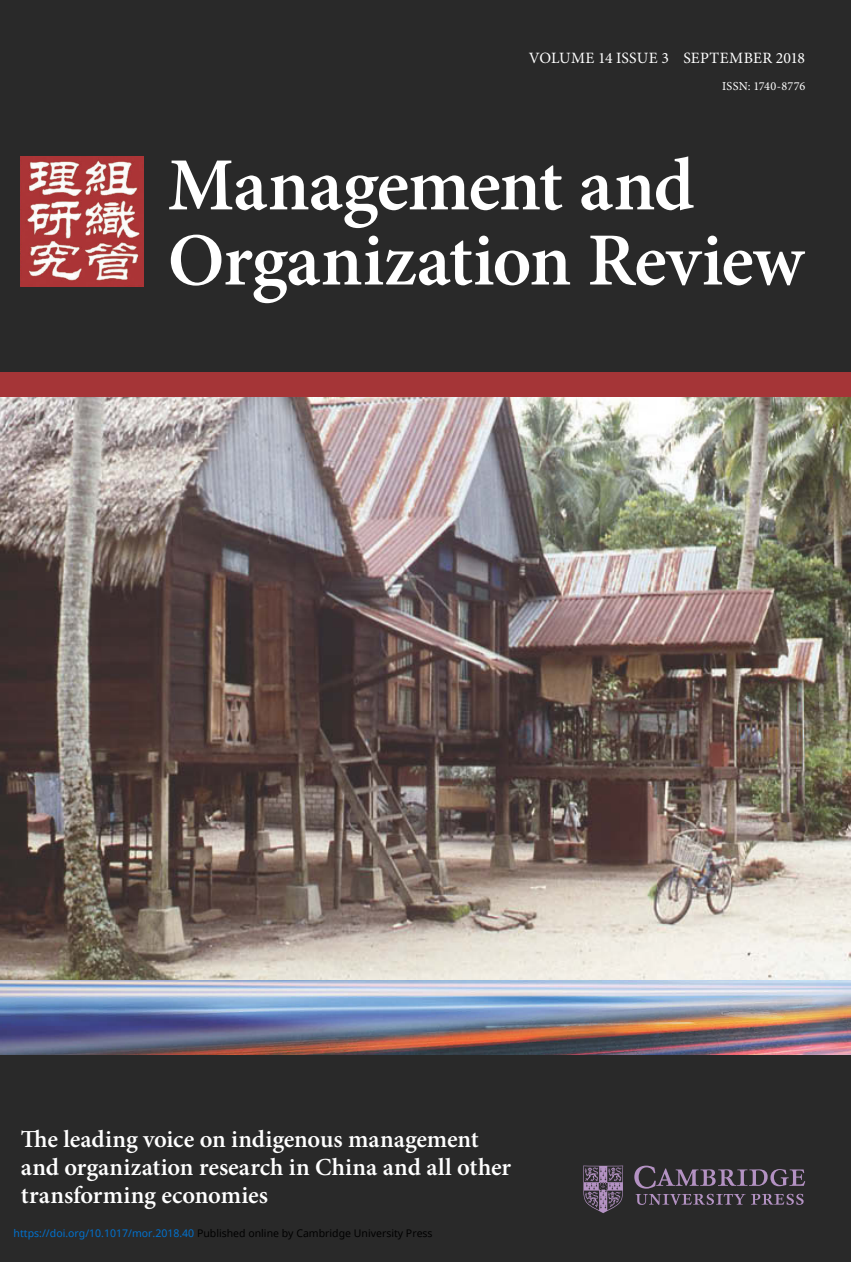
<style>
.page{position:relative;width:851px;height:1262px;background:#fff}
.page>*{position:absolute;margin:0;border:0;box-sizing:border-box;transform-origin:0 0}
.t1{font:600 75.08px/75.1px "Minion Pro";letter-spacing:-.015em;color:#fff}
.t2{font:600 24.5px/28px "Minion Pro";color:#fff}
.t3{font:15.75px "Minion Pro";letter-spacing:.015em;color:#fff}
.t4{font:12.25px "Minion Pro";letter-spacing:.015em;color:#fff}
.t5{font:10.5px "Noto Sans";color:#000}
.s1{color:#0172cf}
</style>
<div class="page">
<div style="left:0;top:0;width:850px;height:1261px;background:#292929"></div>
<img style="left:21px;top:156px;width:123px;height:130px">
<img style="left:0;top:397px;width:850px;height:583px">
<svg style="left:583px;top:1165px;width:222px;height:48px"></svg>
<div style="left:0;top:372px;width:850px;height:25px;background:#a53537"></div>
<img style="left:0;top:980px;width:850px;height:74px">
<p class="t3" style="left:529px;top:52px;width:278px">VOLUME 14 ISSUE 3 SEPTEMBER 2018</p>
<p class="t4" style="left:722px;top:81px;width:84px">ISSN: 1740-8776</p>
<h1 class="t1" style="left:167px;top:154px;width:637px">Management and<br>Organization Review</h1>
<p class="t2" style="left:21px;top:1127px;width:491px">The leading voice on indigenous management and organization research in China and all other transforming economies</p>
<p class="t5" style="left:14px;top:1225px;width:420px"><span class="s1">https://doi.org/10.1017/mor.2018.40</span> Published online by Cambridge University Press</p>
</div>
